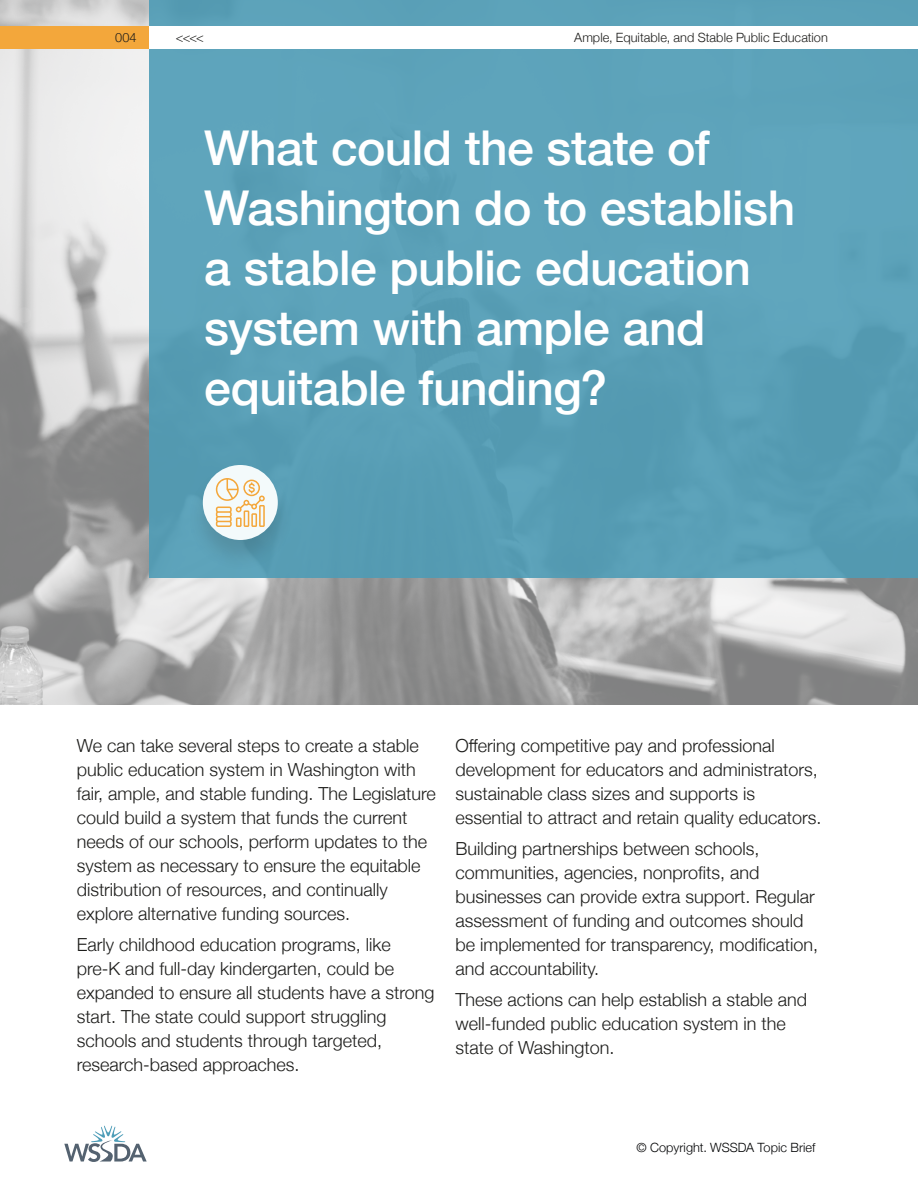
<style>
.page{position:relative;width:918px;height:1188px;background:#fff}
.page>*{position:absolute;margin:0;border:0;box-sizing:border-box;transform-origin:0 0}
.Headline_40_44_Left{font:500 48px/60px "Helvetica Neue";letter-spacing:-.01em;color:#fff}
.t1{font:300 18px/24px "Helvetica Neue";color:#1d1d1b}
.Copy_Text_08_14_Right{font:300 12.75px "Helvetica Neue";letter-spacing:.005em;color:#1d1d1b}
.Copy_Text_08_14_Left{font:300 12.75px "Helvetica Neue";letter-spacing:.005em;color:#020304}
.Copy_Text_08_14_Left-2{font:300 12.75px "Helvetica Neue";color:#1d1d1b}
</style>
<div class="page">
<img style="left:0;top:0;width:918px;height:705px">
<div style="left:149px;top:0;width:769px;height:577px;background:#5ca2b9"></div>
<div style="left:0;top:26px;width:149px;height:23px;background:#f3a73b"></div>
<div style="left:149px;top:26px;width:769px;height:23px;background:#fff"></div>
<div style="left:187px;top:464px;width:107px;height:107px;background:#1d1d1b;opacity:.15"></div>
<div style="left:203px;top:465px;width:75px;height:75px;background:#f3fafb;border-radius:50%"></div>
<svg style="left:216px;top:478px;width:49px;height:49px"></svg>
<svg style="left:64px;top:1126px;width:83px;height:36px"></svg>
<p class="Copy_Text_08_14_Left-2" style="left:115px;top:28px;width:23px">004</p>
<p class="Copy_Text_08_14_Left-2" style="left:176px;top:28px;width:29px">&lt;&lt;&lt;&lt;</p>
<p class="Copy_Text_08_14_Right" style="left:574px;top:28px;width:255px">Ample, Equitable, and Stable Public Education</p>
<p class="Headline_40_44_Left" style="left:204px;top:114px;width:593px">What could the state of<br>Washington do to establish a stable public education system with ample and equitable funding?</p>
<p class="t1" style="left:77px;top:733px;width:361px">We can take several steps to create a stable public education system in Washington with fair, ample, and stable funding. The Legislature could build a system that funds the current needs of our schools, perform updates to the system as necessary to ensure the equitable distribution of resources, and continually explore alternative funding sources.</p>
<p class="t1" style="left:77px;top:931px;width:359px">Early childhood education programs, like pre-K and full-day kindergarten, could be expanded to ensure all students have a strong start. The state could support struggling schools and students through targeted, research-based approaches.</p>
<p class="t1" style="left:455px;top:733px;width:368px">Offering competitive pay and professional development for educators and administrators, sustainable class sizes and supports is essential to attract and retain quality educators.</p>
<p class="t1" style="left:455px;top:835px;width:364px">Building partnerships between schools, communities, agencies, nonprofits, and businesses can provide extra support. Regular assessment of funding and outcomes should be implemented for transparency, modification, and accountability.</p>
<p class="t1" style="left:455px;top:986px;width:353px">These actions can help establish a stable and well-funded public education system in the state of Washington.</p>
<p class="Copy_Text_08_14_Left" style="left:637px;top:1138px;width:180px">© Copyright. WSSDA Topic Brief</p>
</div>
